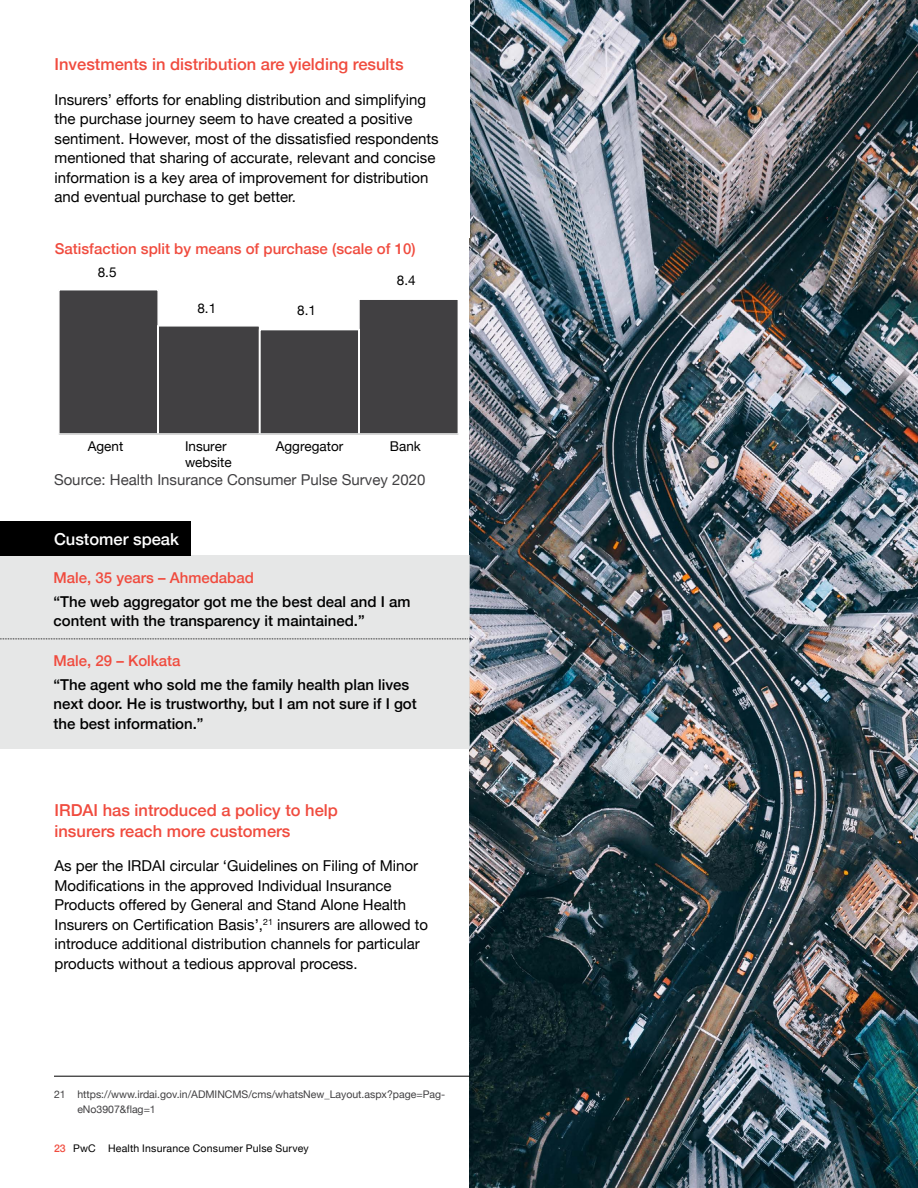
<style>
.page{position:relative;width:918px;height:1188px;background:#fff}
.page>*{position:absolute;margin:0;border:0;box-sizing:border-box;transform-origin:0 0}
.t1{font:500 16.5px/21px "Helvetica Neue";color:#f04b3e}
.t2{font:500 16.5px "Helvetica Neue";color:#fff}
.t3{font:15px/19.5px "Helvetica Neue";color:#000}
.t4{font:500 15px/19.5px "Helvetica Neue";color:#000}
.t5{font:500 15px "Helvetica Neue";color:#f04b3e}
.t6{font:15px "Helvetica Neue";color:#414042}
.t7{font:13.5px/16.2px "Helvetica Neue";color:#000}
.t8{font:10.5px/14.2px "Helvetica Neue";color:#414042}
.t9{font:10.5px "Helvetica Neue";letter-spacing:.02em;color:#000}
.s1{font-weight:500;color:#f04b3e}
</style>
<div class="page">
<img style="left:470px;top:0;width:448px;height:1188px">
<svg style="left:59px;top:290px;width:400px;height:145px"></svg>
<hr style="left:59px;top:433px;width:399px;height:2px;background:#d0d1d1">
<div style="left:0;top:555px;width:470px;height:194px;background:#e6e7e7"></div>
<svg style="left:0;top:639px;width:470px;height:1px"></svg>
<hr style="left:54px;top:1076px;width:416px;height:1px;background:#000">
<div style="left:0;top:521px;width:191px;height:34px;background:#000"></div>
<p class="t1" style="left:55px;top:52px;width:351px">Investments in distribution are yielding results</p>
<p class="t3" style="left:55px;top:91px;width:386px">Insurers’ efforts for enabling distribution and simplifying the purchase journey seem to have created a positive sentiment. However, most of the dissatisfied respondents mentioned that sharing of accurate, relevant and concise information is a key area of improvement for distribution and eventual purchase to get better.</p>
<p class="t5" style="left:55px;top:236px;width:362px">Satisfaction split by means of purchase (scale of 10)</p>
<p class="t7" style="left:98px;top:265px;width:20px">8.5</p>
<p class="t7" style="left:397px;top:273px;width:20px">8.4</p>
<p class="t7" style="left:197px;top:301px;width:20px">8.1</p>
<p class="t7" style="left:297px;top:303px;width:20px">8.1</p>
<p class="t7" style="left:88px;top:439px;width:37px">Agent</p>
<p class="t7" style="left:185px;top:439px;width:48px">Insurer website</p>
<p class="t7" style="left:276px;top:439px;width:69px">Aggregator</p>
<p class="t7" style="left:390px;top:439px;width:33px">Bank</p>
<p class="t6" style="left:54px;top:469px;width:373px">Source: Health Insurance Consumer Pulse Survey 2020</p>
<p class="t2" style="left:54px;top:526px;width:127px">Customer speak</p>
<p class="t5" style="left:54px;top:566px;width:202px">Male, 35 years – Ahmedabad</p>
<p class="t4" style="left:54px;top:590px;width:358px">“The web aggregator got me the best deal and I am content with the transparency it maintained.”</p>
<p class="t5" style="left:54px;top:649px;width:129px">Male, 29 – Kolkata</p>
<p class="t4" style="left:54px;top:674px;width:365px">“The agent who sold me the family health plan lives next door. He is trustworthy, but I am not sure if I got the best information.”</p>
<p class="t1" style="left:55px;top:798px;width:285px">IRDAI has introduced a policy to help insurers reach more customers</p>
<p class="t3" style="left:55px;top:857px;width:375px">As per the IRDAI circular ‘Guidelines on Filing of Minor Modifications in the approved Individual Insurance Products offered by General and Stand Alone Health Insurers on Certification Basis’,<sup>21</sup> insurers are allowed to introduce additional distribution channels for particular products without a tedious approval process.</p>
<p class="t8" style="left:77px;top:1088px;width:369px;text-indent:-23px">21 https://www.irdai.gov.in/ADMINCMS/cms/whatsNew_Layout.aspx?page=Pag&shy;eNo3907&amp;flag=1</p>
<p class="t9" style="left:54px;top:1141px;width:256px"><span class="s1">23</span> PwC Health Insurance Consumer Pulse Survey</p>
</div>
